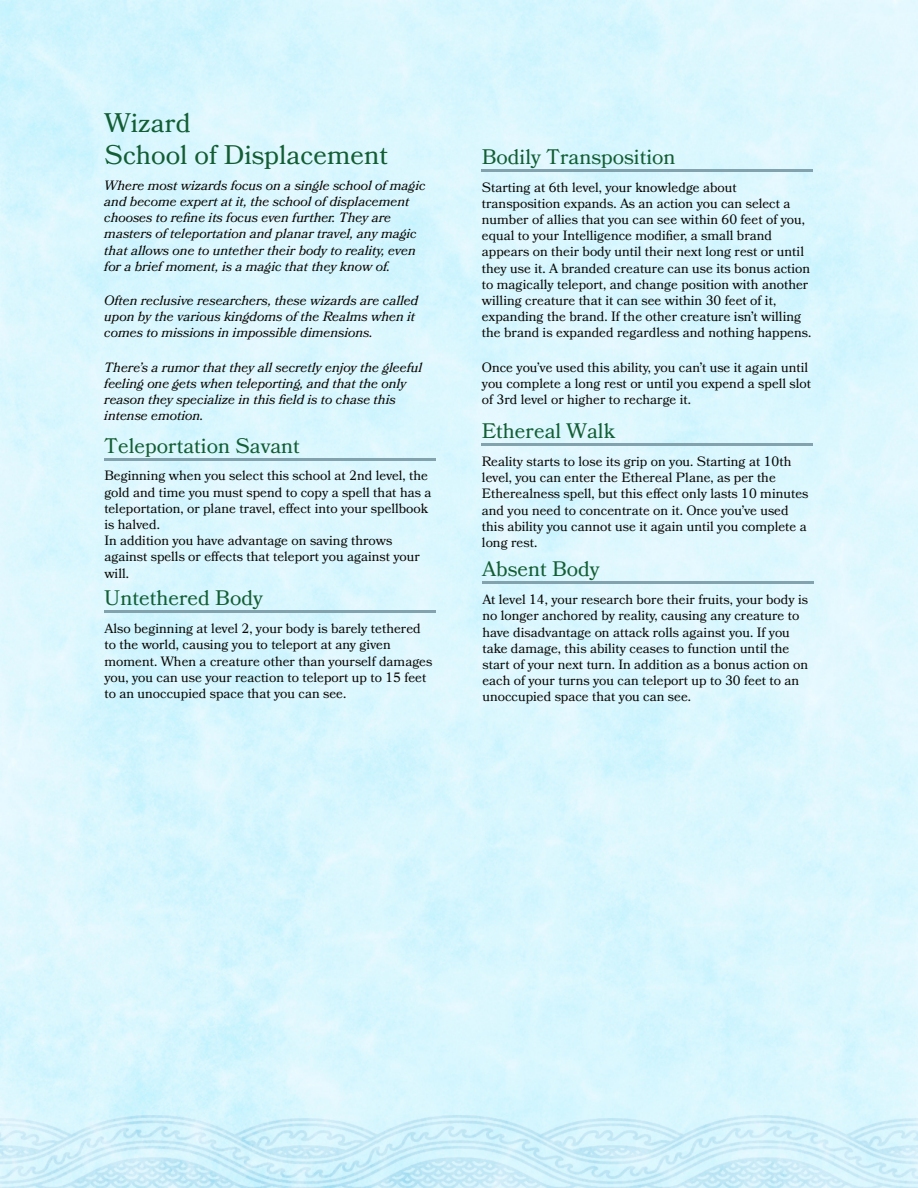
<style>
.page{position:relative;width:918px;height:1188px;background:#fff}
.page>*{position:absolute;margin:0;border:0;box-sizing:border-box;transform-origin:0 0}
.t1{font:26.85px/32.2px "Bookmania";color:#125d34}
.t2{font:21px "Bookmania";color:#125d34}
.t3{font:13.5px/16.2px "Bookmania";color:#080704}
.t4{font:italic 13.5px/16.2px "Bookmania";color:#080704}
</style>
<div class="page">
<img style="left:0;top:1115px;width:918px;height:73px">
<hr style="left:104px;top:458px;width:331px;height:3px;background:#82a3ad">
<hr style="left:104px;top:610px;width:332px;height:3px;background:#82a3ad">
<hr style="left:482px;top:443px;width:331px;height:3px;background:#82a3ad">
<hr style="left:482px;top:169px;width:331px;height:3px;background:#82a3ad">
<hr style="left:482px;top:582px;width:332px;height:2px;background:#82a3ad">
<h1 class="t1" style="left:105px;top:109px;width:285px">Wizard<br>School of Displacement</h1>
<p class="t4" style="left:104px;top:178px;width:323px">Where most wizards focus on a single school of magic and become expert at it, the school of displacement chooses to refine its focus even further. They are masters of teleportation and planar travel, any magic that allows one to untether their body to reality, even for a brief moment, is a magic that they know of.</p>
<p class="t4" style="left:104px;top:294px;width:315px">Often reclusive researchers, these wizards are called upon by the various kingdoms of the Realms when it comes to missions in impossible dimensions.</p>
<p class="t4" style="left:104px;top:360px;width:319px">There’s a rumor that they all secretly enjoy the gleeful feeling one gets when teleporting, and that the only reason they specialize in this field is to chase this intense emotion.</p>
<h2 class="t2" style="left:104px;top:437px;width:197px">Teleportation Savant</h2>
<p class="t3" style="left:104px;top:469px;width:329px">Beginning when you select this school at 2nd level, the gold and time you must spend to copy a spell that has a teleportation, or plane travel, effect into your spellbook is halved.<br>In addition you have advantage on saving throws against spells or effects that teleport you against your will.</p>
<h2 class="t2" style="left:104px;top:590px;width:160px">Untethered Body</h2>
<p class="t3" style="left:105px;top:622px;width:329px">Also beginning at level 2, your body is barely tethered to the world, causing you to teleport at any given moment. When a creature other than yourself damages you, you can use your reaction to teleport up to 15 feet to an unoccupied space that you can see.</p>
<h2 class="t2" style="left:482px;top:148px;width:195px">Bodily Transposition</h2>
<p class="t3" style="left:482px;top:180px;width:331px">Starting at 6th level, your knowledge about transposition expands. As an action you can select a number of allies that you can see within 60 feet of you, equal to your Intelligence modifier, a small brand appears on their body until their next long rest or until they use it. A branded creature can use its bonus action to magically teleport, and change position with another willing creature that it can see within 30 feet of it, expanding the brand. If the other creature isn’t willing the brand is expanded regardless and nothing happens.</p>
<p class="t3" style="left:482px;top:360px;width:331px">Once you’ve used this ability, you can’t use it again until you complete a long rest or until you expend a spell slot of 3rd level or higher to recharge it.</p>
<h2 class="t2" style="left:482px;top:422px;width:135px">Ethereal Walk</h2>
<p class="t3" style="left:482px;top:455px;width:328px">Reality starts to lose its grip on you. Starting at 10th level, you can enter the Ethereal Plane, as per the Etherealness spell, but this effect only lasts 10 minutes and you need to concentrate on it. Once you’ve used this ability you cannot use it again until you complete a long rest.</p>
<h2 class="t2" style="left:482px;top:561px;width:119px">Absent Body</h2>
<p class="t3" style="left:482px;top:593px;width:327px">At level 14, your research bore their fruits, your body is no longer anchored by reality, causing any creature to have disadvantage on attack rolls against you. If you take damage, this ability ceases to function until the start of your next turn. In addition as a bonus action on each of your turns you can teleport up to 30 feet to an unoccupied space that you can see.</p>
</div>
